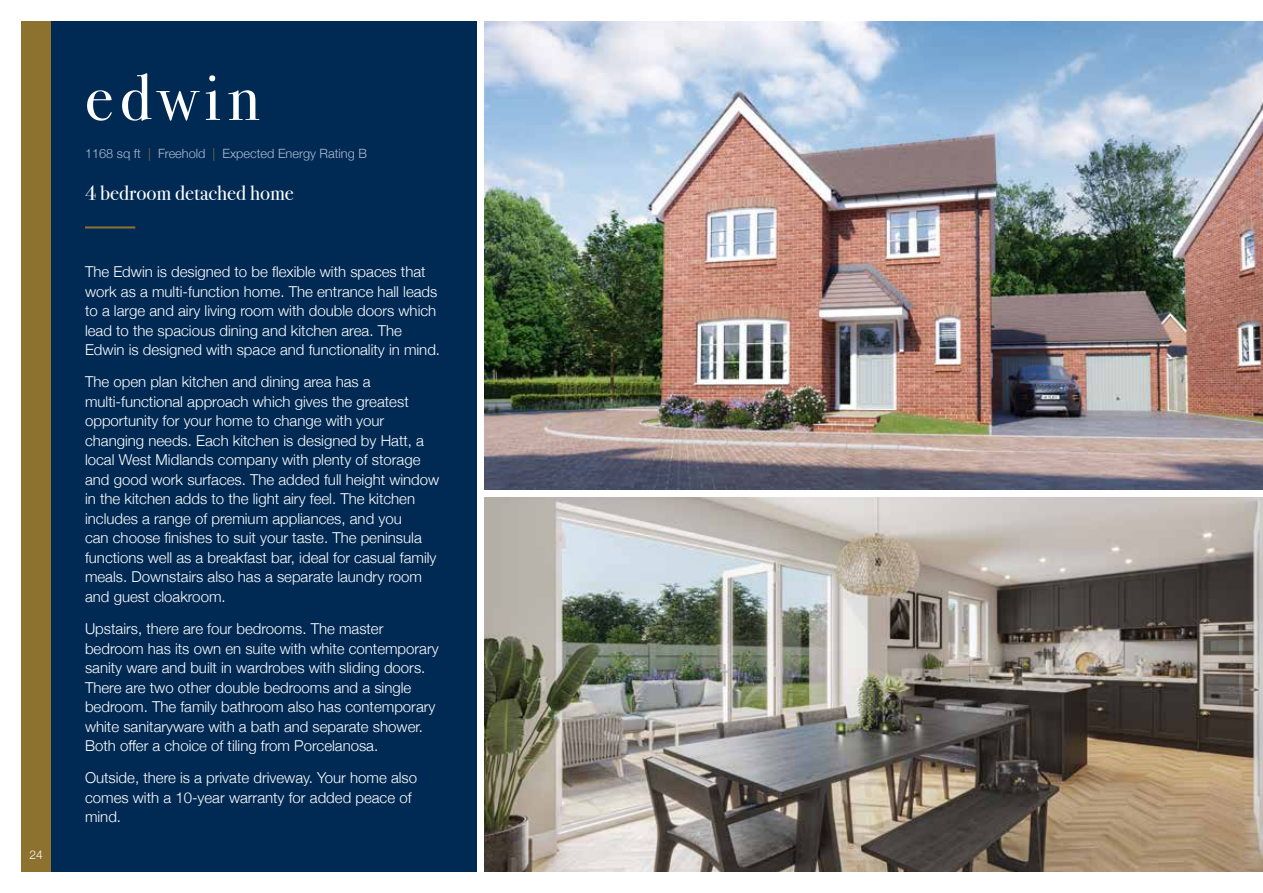
<style>
.page{position:relative;width:1263px;height:893px;background:#fff}
.page>*{position:absolute;margin:0;border:0;box-sizing:border-box;transform-origin:0 0}
.t1{font:66px "Bodoni Svty Two ITCTT";letter-spacing:.1em;color:#fff}
.t2{font:21px "Bodoni Svty Two ITCTT";color:#fff}
.t3{font:300 15px/19.5px "Helvetica Neue";color:#fff}
.t4{font:300 12.75px "Helvetica Neue";color:#afbcd2}
.t5{font:300 12px "Helvetica Neue";color:#fff}
.s1{color:#8d712f}
</style>
<div class="page">
<img style="left:485px;top:21px;width:778px;height:468px">
<div style="left:51px;top:21px;width:425px;height:851px;background:#002a54"></div>
<hr style="left:85px;top:226px;width:50px;height:2px;background:#8d712f">
<img style="left:485px;top:497px;width:778px;height:375px">
<div style="left:21px;top:21px;width:30px;height:851px;background:#8d712f"></div>
<p class="t5" style="left:29px;top:845px;width:15px">24</p>
<h1 class="t1" style="left:85px;top:43px;width:176px">edwin</h1>
<p class="t4" style="left:85px;top:143px;width:283px">1168 sq ft <span class="s1">|</span> Freehold <span class="s1">|</span> Expected Energy Rating B</p>
<h2 class="t2" style="left:85px;top:175px;width:210px">4 bedroom detached home</h2>
<p class="t3" style="left:85px;top:261px;width:357px">The Edwin is designed to be flexible with spaces that work as a multi-function home. The entrance hall leads to a large and airy living room with double doors which lead to the spacious dining and kitchen area. The Edwin is designed with space and functionality in mind.</p>
<p class="t3" style="left:85px;top:371px;width:356px">The open plan kitchen and dining area has a multi-functional approach which gives the greatest opportunity for your home to change with your changing needs. Each kitchen is designed by Hatt, a local West Midlands company with plenty of storage and good work surfaces. The added full height window in the kitchen adds to the light airy feel. The kitchen includes a range of premium appliances, and you<br>can choose finishes to suit your taste. The peninsula functions well as a breakfast bar, ideal for casual family meals. Downstairs also has a separate laundry room and guest cloakroom.</p>
<p class="t3" style="left:85px;top:618px;width:355px">Upstairs, there are four bedrooms. The master bedroom has its own en suite with white contemporary sanity ware and built in wardrobes with sliding doors.<br>There are two other double bedrooms and a single bedroom. The family bathroom also has contemporary white sanitaryware with a bath and separate shower.<br>Both offer a choice of tiling from Porcelanosa.</p>
<p class="t3" style="left:85px;top:767px;width:334px">Outside, there is a private driveway. Your home also comes with a 10-year warranty for added peace of mind.</p>
</div>
